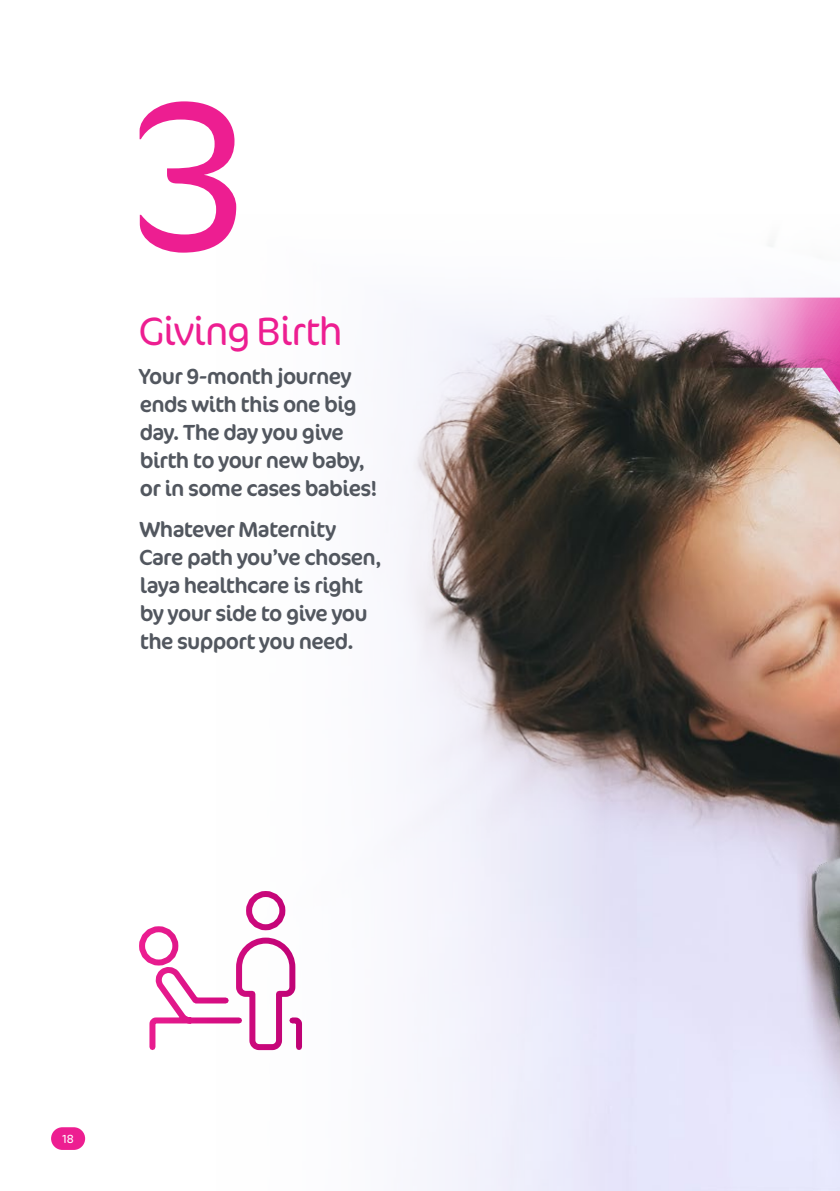
<style>
.page{position:relative;width:840px;height:1191px;background:#fff}
.page>*{position:absolute;margin:0;border:0;box-sizing:border-box;transform-origin:0 0}
.t1{font:300 216px "Cocon OT";color:#ed1e91}
.t2{font:300 40px "Cocon OT";letter-spacing:-.035em;color:#ed1e91}
.t3{font:22px/28px "Cocon OT";letter-spacing:-.03em;color:#52575f}
.t4{font:300 12px "Cocon OT";color:#fff}
</style>
<div class="page">
<img style="left:258px;top:470px;width:581px;height:721px">
<svg style="left:139px;top:891px;width:163px;height:159px"></svg>
<svg style="left:407px;top:245px;width:432px;height:309px"></svg>
<div style="left:51px;top:1127px;width:34px;height:23px;background:#ed1e91;border-radius:11px"></div>
<h1 class="t1" style="left:128px;top:51px;width:125px">3</h1>
<h2 class="t2" style="left:138px;top:308px;width:206px">Giving Birth</h2>
<p class="t3" style="left:138px;top:363px;width:240px">Your 9-month journey ends with this one big day. The day you give birth to your new baby, or in some cases babies!</p>
<p class="t3" style="left:139px;top:515px;width:244px">Whatever Maternity<br>Care path you’ve chosen, laya healthcare is right by your side to give you the support you need.</p>
<p class="t4" style="left:63px;top:1131px;width:12px">18</p>
</div>
